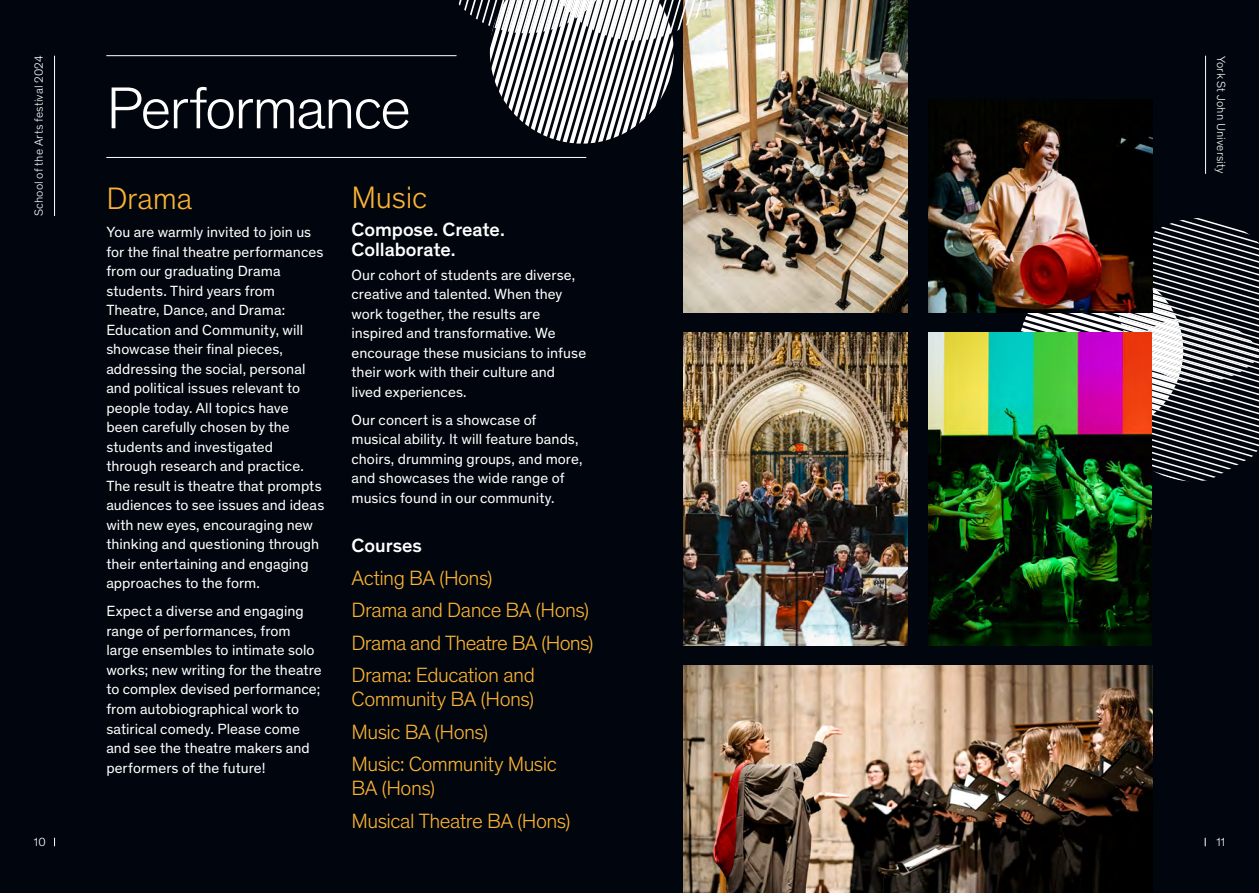
<style>
.page{position:relative;width:1259px;height:893px;background:#01060e}
.page>*{position:absolute;margin:0;border:0;box-sizing:border-box;transform-origin:0 0}
.t1{font:300 60px "Theinhardt";letter-spacing:-.035em;color:#fff}
.t2{font:300 31.5px "Theinhardt";letter-spacing:-.01em;color:#fcb333}
.t3{font:300 21px/32.5px "Theinhardt";letter-spacing:-.025em;color:#fcb333}
.t4{font:500 19.5px/19.5px "Theinhardt";letter-spacing:-.005em;color:#fff}
.t5{font:15px/19.5px "Theinhardt";letter-spacing:.005em;color:#fff}
.t6{font:300 12px "Theinhardt";letter-spacing:.01em;color:#fff}
</style>
<div class="page">
<svg style="left:1007px;top:218px;width:252px;height:269px"></svg>
<hr style="left:106px;top:55px;width:350px;height:1px;background:#fff">
<hr style="left:106px;top:157px;width:480px;height:1px;background:#fff">
<img style="left:684px;top:0;width:223px;height:313px">
<img style="left:928px;top:333px;width:223px;height:313px">
<img style="left:928px;top:100px;width:224px;height:213px">
<img style="left:684px;top:333px;width:223px;height:313px">
<img style="left:683px;top:666px;width:469px;height:227px">
<svg style="left:455px;top:0;width:254px;height:157px"></svg>
<hr style="left:54px;top:56px;width:1px;height:160px;background:#fff">
<hr style="left:1205px;top:56px;width:1px;height:118px;background:#fff">
<p class="t6" style="left:30px;top:216px;width:162px;rotate:-90deg">School of the Arts festival 2024</p>
<h1 class="t1" style="left:106px;top:66px;width:306px">Performance</h1>
<h2 class="t2" style="left:106px;top:177px;width:87px">Drama</h2>
<p class="t5" style="left:106px;top:222px;width:219px">You are warmly invited to join us for the fnal theatre performances from our graduating Drama students. Third years from<br>Theatre, Dance, and Drama:<br>Education and Community, will showcase their fnal pieces, addressing the social, personal and political issues relevant to people today. All topics have been carefully chosen by the students and investigated through research and practice.<br>The result is theatre that prompts audiences to see issues and ideas with new eyes, encouraging new thinking and questioning through their entertaining and engaging approaches to the form.</p>
<p class="t5" style="left:106px;top:601px;width:217px">Expect a diverse and engaging range of performances, from large ensembles to intimate solo works; new writing for the theatre to complex devised performance; from autobiographical work to satirical comedy. Please come and see the theatre makers and performers of the future!</p>
<h2 class="t2" style="left:351px;top:176px;width:77px">Music</h2>
<h3 class="t4" style="left:351px;top:219px;width:155px">Compose. Create.<br>Collaborate.</h3>
<p class="t5" style="left:351px;top:264px;width:236px">Our cohort of students are diverse, creative and talented. When they work together, the results are inspired and transformative. We encourage these musicians to infuse their work with their culture and lived experiences.</p>
<p class="t5" style="left:351px;top:409px;width:232px">Our concert is a showcase of musical ability. It will feature bands, choirs, drumming groups, and more, and showcases the wide range of musics found in our community.</p>
<h3 class="t4" style="left:351px;top:534px;width:72px">Courses</h3>
<h3 class="t3" style="left:351px;top:560px;width:243px">Acting BA (Hons)<br>Drama and Dance BA (Hons)<br>Drama and Theatre BA (Hons)<br>Drama: Education and</h3>
<h3 class="t3" style="left:351px;top:682px;width:207px">Community BA (Hons)<br>Music BA (Hons)<br>Music: Community Music</h3>
<h3 class="t3" style="left:351px;top:771px;width:220px">BA (Hons)<br>Musical Theatre BA (Hons)</h3>
<p class="t6" style="left:1229px;top:56px;width:120px;rotate:90deg">York St John University</p>
<p class="t6" style="left:34px;top:834px;width:13px">10</p>
<p class="t6" style="left:1216px;top:834px;width:10px">11</p>
</div>
